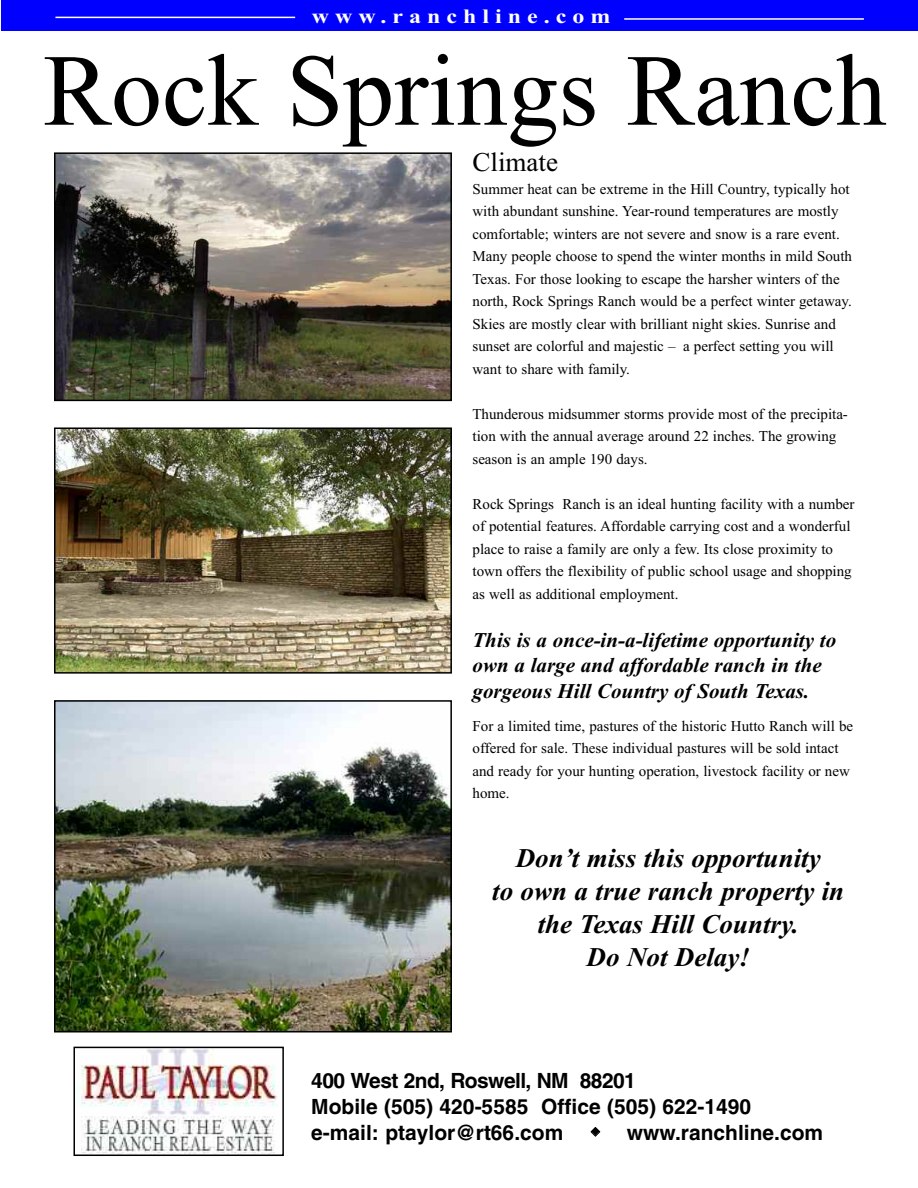
<style>
.page{position:relative;width:918px;height:1188px;background:#fff}
.page>*{position:absolute;margin:0;border:0;box-sizing:border-box;transform-origin:0 0}
.t1{font:102px "Times New Roman";color:#000}
.t2{font:italic 700 27px/33px "Times New Roman";color:#000;text-align:center}
.t3{font:27px "Times New Roman";color:#000}
.t4{font:700 21px/25.7px "Helvetica";color:#000}
.t5{font:italic 700 21px/25.5px "Times New Roman";color:#000}
.t6{font:700 20.4px "Times New Roman";letter-spacing:.25em;color:#fff;scale:1.18 1}
.t7{font:15px/22.5px "Times New Roman";color:#000}
</style>
<div class="page">
<img style="left:77px;top:1050px;width:200px;height:103px">
<div style="left:74px;top:1047px;width:210px;height:109px;border:2px solid #000"></div>
<div style="left:1px;top:1px;width:917px;height:30px;background:#00f"></div>
<hr style="left:55px;top:17px;width:240px;height:1px;background:#fff">
<hr style="left:624px;top:18px;width:240px;height:2px;background:#fff">
<img style="left:57px;top:430px;width:392px;height:241px">
<div style="left:54px;top:427px;width:398px;height:247px;border:2px solid #000"></div>
<img style="left:57px;top:703px;width:392px;height:326px">
<div style="left:54px;top:700px;width:398px;height:332px;border:2px solid #000"></div>
<img style="left:57px;top:155px;width:392px;height:243px">
<div style="left:54px;top:152px;width:398px;height:249px;border:2px solid #000"></div>
<h3 class="t6" style="left:312px;top:4px;width:255px">www.ranchline.com</h3>
<h1 class="t1" style="left:43px;top:30px;width:845px">Rock Springs Ranch</h1>
<h2 class="t3" style="left:472px;top:146px;width:87px">Climate</h2>
<p class="t7" style="left:472px;top:178px;width:381px">Summer heat can be extreme in the Hill Country, typically hot with abundant sunshine. Year-round temperatures are mostly comfortable; winters are not severe and snow is a rare event.<br>Many people choose to spend the winter months in mild South Texas. For those looking to escape the harsher winters of the north, Rock Springs Ranch would be a perfect winter getaway.<br>Skies are mostly clear with brilliant night skies. Sunrise and sunset are colorful and majestic – a perfect setting you will want to share with family.</p>
<p class="t7" style="left:472px;top:403px;width:377px">Thunderous midsummer storms provide most of the precipita&shy;tion with the annual average around 22 inches. The growing season is an ample 190 days.</p>
<p class="t7" style="left:472px;top:493px;width:384px">Rock Springs Ranch is an ideal hunting facility with a number of potential features. Affordable carrying cost and a wonderful place to raise a family are only a few. Its close proximity to town offers the flexibility of public school usage and shopping as well as additional employment.</p>
<h3 class="t5" style="left:472px;top:627px;width:365px">This is a once-in-a-lifetime opportunity to own a large and affordable ranch in the gorgeous Hill Country of South Texas.</h3>
<p class="t7" style="left:472px;top:715px;width:382px">For a limited time, pastures of the historic Hutto Ranch will be offered for sale. These individual pastures will be sold intact and ready for your hunting operation, livestock facility or new home.</p>
<h2 class="t2" style="left:492px;top:841px;width:354px">Don’t miss this opportunity<br>to own a true ranch property in the Texas Hill Country.<br>Do Not Delay!</h2>
<h3 class="t4" style="left:311px;top:1070px;width:441px">400 West 2nd, Roswell, NM 88201<br>Mobile (505) 420-5585 Office (505) 622-1490 e-mail: ptaylor@rt66.com</h3>
<h3 class="t4" style="left:627px;top:1121px;width:198px">www.ranchline.com</h3>
</div>
